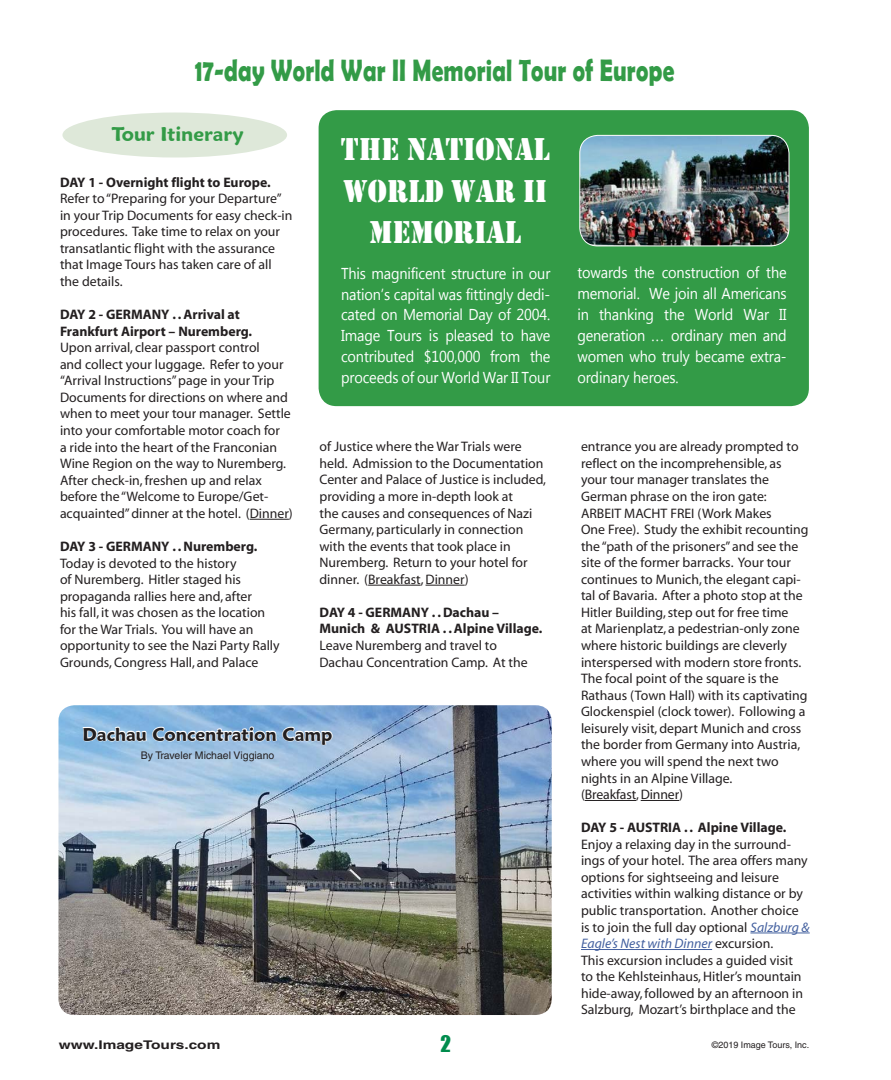
<style>
.page{position:relative;width:891px;height:1080px;background:#fff}
.page>*{position:absolute;margin:0;border:0;box-sizing:border-box;transform-origin:0 0}
.t1{font:32.7px/41.2px "Stencil";color:#fff;text-align:center;scale:.92 1}
.t2{font:700 31.05px "Berlin Sans FB Demi";letter-spacing:.01em;color:#339b47;scale:.75 1}
.t3{font:21px "Impact";color:#008c4d}
.t4{font:600 19.5px "Maiandra GD";color:#339b47}
.t5{font:600 18px "Maiandra GD";color:#231f20}
.t6{font:15.75px/21px "Myanmar Text";letter-spacing:-.01em;color:#fff;text-align:justify;scale:.92 1}
.t7{font:13.8px/16.5px "Myriad";color:#231f20}
.t8{font:700 13.8px/16.5px "Myriad";color:#231f20}
.t9{font:700 12px "Helvetica";color:#231f20;scale:1.28 1}
.t10{font:10.5px "Helvetica";color:#231f20}
.t11{font:9px "Helvetica";color:#231f20}
.s1{font-style:italic;color:#43609f}
</style>
<div class="page">
<div style="left:319px;top:110px;width:490px;height:296px;background:#339b47;border-radius:18px"></div>
<img style="left:58px;top:705px;width:494px;height:310px">
<hr style="left:250px;top:519px;width:39px;height:1px;background:#231f20">
<hr style="left:368px;top:585px;width:53px;height:1px;background:#231f20">
<hr style="left:426px;top:585px;width:39px;height:1px;background:#231f20">
<div style="left:62px;top:113px;width:225px;height:45px;background:#dee8d9;border-radius:50%"></div>
<hr style="left:585px;top:800px;width:51px;height:1px;background:#231f20">
<hr style="left:641px;top:800px;width:38px;height:1px;background:#231f20">
<hr style="left:750px;top:933px;width:60px;height:1px;background:#43609f">
<hr style="left:581px;top:949px;width:131px;height:1px;background:#43609f">
<img style="left:580px;top:135px;width:209px;height:111px">
<div style="left:579px;top:135px;width:210px;height:111px;border:1px solid #fff;border-radius:18px"></div>
<svg style="left:81px;top:725px;width:253px;height:21px"></svg>
<h2 class="t2" style="left:195px;top:53px;width:641px">17-day World War II Memorial Tour of Europe</h2>
<h3 class="t4" style="left:112px;top:123px;width:133px">Tour Itinerary</h3>
<h1 class="t1" style="left:341px;top:129px;width:228px">THE NATIONAL<br>WORLD WAR II<br>MEMORIAL</h1>
<p class="t8" style="left:60px;top:174px;width:212px">DAY 1 - Overnight flight to Europe.</p>
<p class="t7" style="left:60px;top:191px;width:234px">Refer to “Preparing for your Departure” in your Trip Documents for easy check-in procedures. Take time to relax on your transatlantic flight with the assurance that Image Tours has taken care of all the details.</p>
<p class="t8" style="left:60px;top:307px;width:194px">DAY 2 - GERMANY . . Arrival at<br>Frankfurt Airport – Nuremberg.</p>
<p class="t7" style="left:60px;top:340px;width:234px">Upon arrival, clear passport control<br>and collect your luggage. Refer to your “Arrival Instructions” page in your Trip Documents for directions on where and when to meet your tour manager. Settle into your comfortable motor coach for<br>a ride into the heart of the Franconian Wine Region on the way to Nuremberg.<br>After check-in, freshen up and relax before the “Welcome to Europe/Get&shy;acquainted” dinner at the hotel. (Dinner)</p>
<p class="t8" style="left:60px;top:539px;width:199px">DAY 3 - GERMANY . . Nuremberg.</p>
<p class="t7" style="left:60px;top:555px;width:221px">Today is devoted to the history<br>of Nuremberg. Hitler staged his propaganda rallies here and, after<br>his fall, it was chosen as the location for the War Trials. You will have an opportunity to see the Nazi Party Rally Grounds, Congress Hall, and Palace</p>
<p class="t6" style="left:341px;top:263px;width:229px">This magnificent structure in our nation’s capital was fittingly dedi&shy;cated on Memorial Day of 2004.<br>Image Tours is pleased to have contributed $100,000 from the proceeds of our World War II Tour</p>
<p class="t6" style="left:577px;top:263px;width:229px">towards the construction of the memorial. We join all Americans in thanking the World War II generation ... ordinary men and women who truly became extra&shy;ordinary heroes.</p>
<p class="t7" style="left:320px;top:439px;width:228px">of Justice where the War Trials were held. Admission to the Documentation Center and Palace of Justice is included, providing a more in-depth look at<br>the causes and consequences of Nazi Germany, particularly in connection with the events that took place in Nuremberg. Return to your hotel for dinner. (Breakfast, Dinner)</p>
<p class="t8" style="left:320px;top:605px;width:225px">DAY 4 - GERMANY . . Dachau –<br>Munich &amp; AUSTRIA . . Alpine Village.</p>
<p class="t7" style="left:320px;top:638px;width:210px">Leave Nuremberg and travel to<br>Dachau Concentration Camp. At the</p>
<p class="t7" style="left:581px;top:439px;width:229px">entrance you are already prompted to reflect on the incomprehensible, as your tour manager translates the German phrase on the iron gate:<br>ARBEIT MACHT FREI (Work Makes<br>One Free). Study the exhibit recounting the “path of the prisoners” and see the site of the former barracks. Your tour continues to Munich, the elegant capi&shy;tal of Bavaria. After a photo stop at the Hitler Building, step out for free time<br>at Marienplatz, a pedestrian-only zone where historic buildings are cleverly interspersed with modern store fronts.<br>The focal point of the square is the Rathaus (Town Hall) with its captivating Glockenspiel (clock tower). Following a leisurely visit, depart Munich and cross the border from Germany into Austria, where you will spend the next two nights in an Alpine Village.<br>(Breakfast, Dinner)</p>
<p class="t8" style="left:581px;top:820px;width:207px">DAY 5 - AUSTRIA . . Alpine Village.</p>
<p class="t7" style="left:581px;top:837px;width:230px">Enjoy a relaxing day in the surround&shy;ings of your hotel. The area offers many options for sightseeing and leisure activities within walking distance or by public transportation. Another choice is to join the full day optional <span class="s1">Salzburg &amp; Eagle’s Nest with Dinner</span> excursion.<br>This excursion includes a guided visit<br>to the Kehlsteinhaus, Hitler’s mountain hide-away, followed by an afternoon in Salzburg, Mozart’s birthplace and the</p>
<h3 class="t5" style="left:83px;top:723px;width:251px">Dachau Concentration Camp</h3>
<p class="t10" style="left:141px;top:749px;width:135px">By Traveler Michael Viggiano</p>
<p class="t9" style="left:59px;top:1037px;width:128px">www.ImageTours.com</p>
<h3 class="t3" style="left:440px;top:1027px;width:12px">2</h3>
<p class="t11" style="left:712px;top:1040px;width:99px">©2019 Image Tours, Inc.</p>
</div>
